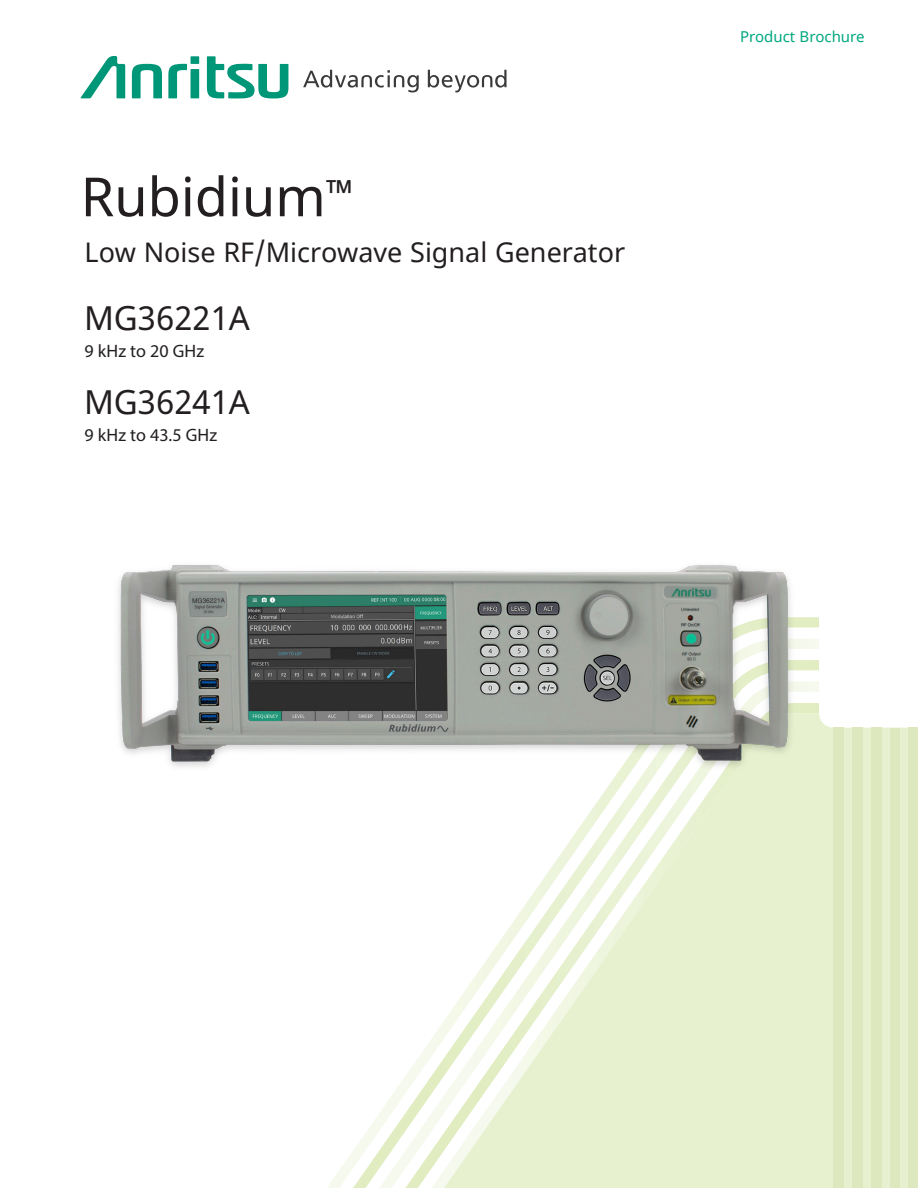
<style>
.page{position:relative;width:918px;height:1188px;background:#fff}
.page>*{position:absolute;margin:0;border:0;box-sizing:border-box;transform-origin:0 0}
.Model_Name_or_Numbe{font:54px "Noto Sans";color:#231f20}
.Model_Name_or_Numbe-2{font:33px "Noto Sans";color:#231f20}
.Product_Name{font:27px "Noto Sans";color:#231f20}
.Product_Name-2{font:18px "Myriad Pro";color:#231f20}
.Document_Type-frontc{font:15px "Noto Sans";color:#00a77e}
</style>
<div class="page">
<svg style="left:819px;top:715px;width:99px;height:473px;fill:#e7f1cf"></svg>
<div style="left:909px;top:728px;width:9px;height:460px;background:#dde8be"></div>
<div style="left:890px;top:728px;width:10px;height:460px;background:#dde8be"></div>
<div style="left:871px;top:728px;width:10px;height:460px;background:#dde8be"></div>
<div style="left:852px;top:728px;width:10px;height:460px;background:#dde8be"></div>
<div style="left:833px;top:728px;width:11px;height:460px;background:#dde8be"></div>
<svg style="left:379px;top:660px;width:440px;height:528px"></svg>
<svg style="left:405px;top:682px;width:414px;height:506px"></svg>
<svg style="left:81px;top:56px;width:207px;height:43px"></svg>
<svg style="left:428px;top:70px;width:79px;height:22px"></svg>
<svg style="left:303px;top:70px;width:116px;height:22px"></svg>
<img style="left:118px;top:565px;width:682px;height:223px">
<p class="Model_Name_or_Numbe" style="left:81px;top:160px;width:274px">Rubidium<sup>™</sup></p>
<p class="Product_Name" style="left:85px;top:234px;width:542px">Low Noise RF/Microwave Signal Generator</p>
<p class="Model_Name_or_Numbe-2" style="left:84px;top:296px;width:167px">MG36221A</p>
<p class="Product_Name-2" style="left:85px;top:340px;width:121px">9 kHz to 20 GHz</p>
<p class="Model_Name_or_Numbe-2" style="left:84px;top:379px;width:167px">MG36241A</p>
<p class="Product_Name-2" style="left:85px;top:424px;width:134px">9 kHz to 43.5 GHz</p>
<p class="Document_Type-frontc" style="left:740px;top:26px;width:126px">Product Brochure</p>
</div>
